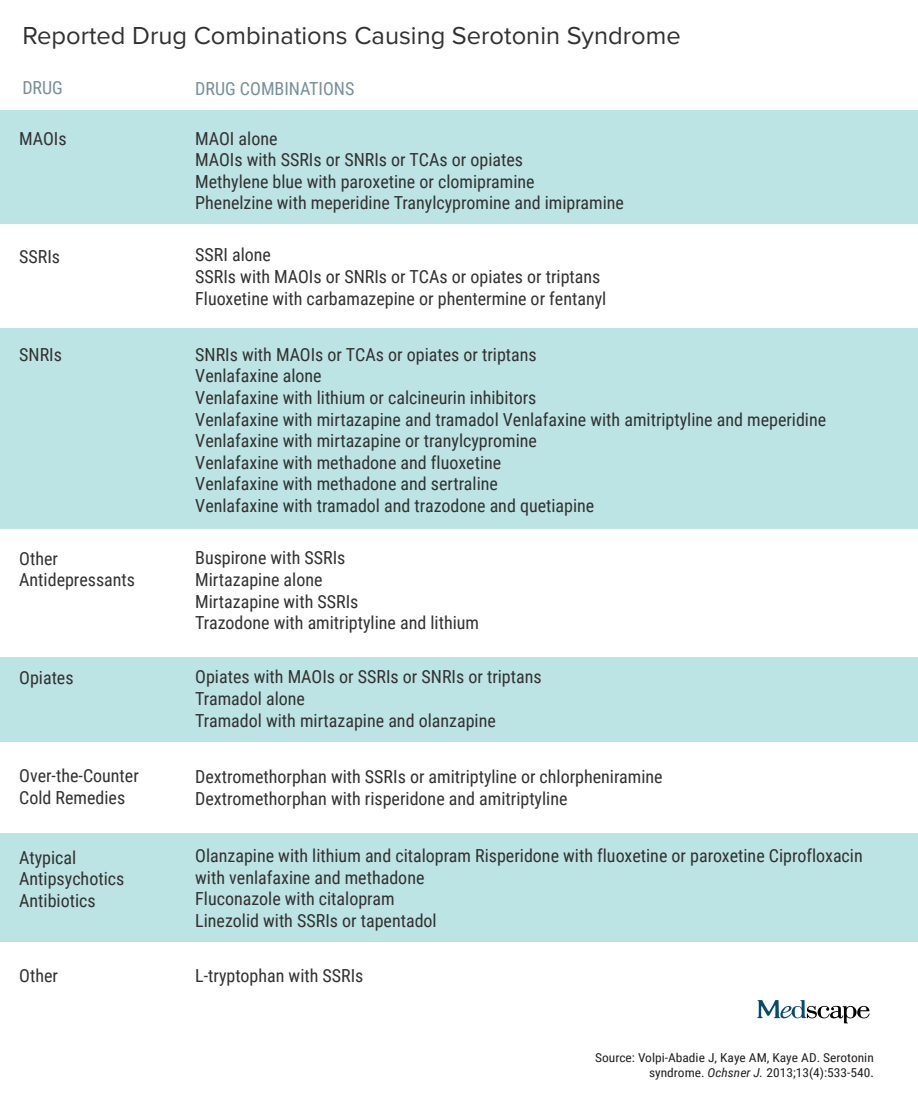
<style>
.page{position:relative;width:918px;height:1094px;background:#fff}
.page>*{position:absolute;margin:0;border:0;box-sizing:border-box;transform-origin:0 0}
.t1{font:25.5px "Proxima Nova";color:#323031}
.t2{font:18px/21.6px "Roboto Condensed";color:#323031}
.t3{font:18px "Roboto Condensed";color:#768f9a}
.t4{font:12.3px/14.7px "Roboto Condensed";color:#231f20;text-align:right;scale:1.09 1}
.s1{font-style:italic}
</style>
<div class="page">
<div style="left:0;top:834px;width:918px;height:108px;background:#bce4e4"></div>
<div style="left:0;top:329px;width:918px;height:200px;background:#bce4e4"></div>
<div style="left:0;top:658px;width:918px;height:84px;background:#bce4e4"></div>
<div style="left:0;top:110px;width:918px;height:114px;background:#bce4e4"></div>
<svg style="left:757px;top:1000px;width:113px;height:23px"></svg>
<h1 class="t1" style="left:22px;top:17px;width:660px">Reported Drug Combinations Causing Serotonin Syndrome</h1>
<p class="t3" style="left:22px;top:75px;width:42px">DRUG</p>
<p class="t3" style="left:195px;top:76px;width:161px">DRUG COMBINATIONS</p>
<p class="t2" style="left:19px;top:127px;width:49px">MAOIs</p>
<p class="t2" style="left:195px;top:127px;width:430px">MAOI alone<br>MAOIs with SSRIs or SNRIs or TCAs or opiates<br>Methylene blue with paroxetine or clomipramine<br>Phenelzine with meperidine Tranylcypromine and imipramine</p>
<p class="t2" style="left:19px;top:245px;width:42px">SSRIs</p>
<p class="t2" style="left:195px;top:244px;width:413px">SSRI alone<br>SSRIs with MAOIs or SNRIs or TCAs or opiates or triptans<br>Fluoxetine with carbamazepine or phentermine or fentanyl</p>
<p class="t2" style="left:19px;top:343px;width:44px">SNRIs</p>
<p class="t2" style="left:195px;top:343px;width:632px">SNRIs with MAOIs or TCAs or opiates or triptans<br>Venlafaxine alone<br>Venlafaxine with lithium or calcineurin inhibitors<br>Venlafaxine with mirtazapine and tramadol Venlafaxine with amitriptyline and meperidine Venlafaxine with mirtazapine or tranylcypromine<br>Venlafaxine with methadone and fluoxetine<br>Venlafaxine with methadone and sertraline<br>Venlafaxine with tramadol and trazodone and quetiapine</p>
<p class="t2" style="left:19px;top:547px;width:117px">Other<br>Antidepressants</p>
<p class="t2" style="left:195px;top:546px;width:285px">Buspirone with SSRIs<br>Mirtazapine alone<br>Mirtazapine with SSRIs<br>Trazodone with amitriptyline and lithium</p>
<p class="t2" style="left:19px;top:666px;width:56px">Opiates</p>
<p class="t2" style="left:195px;top:665px;width:348px">Opiates with MAOIs or SSRIs or SNRIs or triptans<br>Tramadol alone<br>Tramadol with mirtazapine and olanzapine</p>
<p class="t2" style="left:19px;top:764px;width:121px">Over-the-Counter<br>Cold Remedies</p>
<p class="t2" style="left:195px;top:765px;width:469px">Dextromethorphan with SSRIs or amitriptyline or chlorpheniramine<br>Dextromethorphan with risperidone and amitriptyline</p>
<p class="t2" style="left:19px;top:846px;width:107px">Atypical<br>Antipsychotics<br>Antibiotics</p>
<p class="t2" style="left:195px;top:844px;width:669px">Olanzapine with lithium and citalopram Risperidone with fluoxetine or paroxetine Ciprofloxacin with venlafaxine and methadone<br>Fluconazole with citalopram<br>Linezolid with SSRIs or tapentadol</p>
<p class="t2" style="left:19px;top:964px;width:40px">Other</p>
<p class="t2" style="left:195px;top:964px;width:170px">L-tryptophan with SSRIs</p>
<p class="t4" style="left:595px;top:1050px;width:257px">Source: Volpi-Abadie J, Kaye AM, Kaye AD. Serotonin syndrome. <span class="s1">Ochsner J.</span> 2013;13(4):533-540.</p>
</div>
